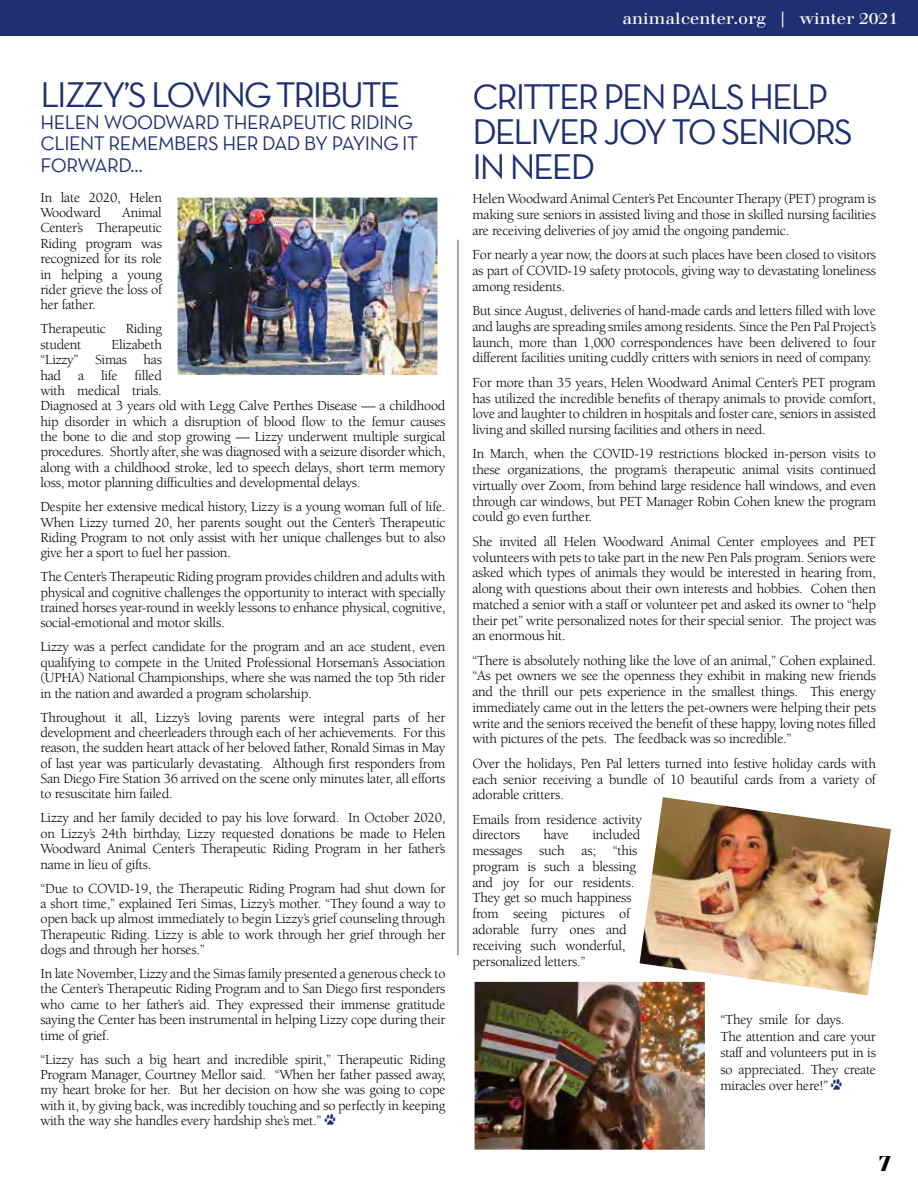
<style>
.page{position:relative;width:918px;height:1188px;background:#fff}
.page>*{position:absolute;margin:0;border:0;box-sizing:border-box;transform-origin:0 0}
.t1{font:36px/35px "Neutra Text Book Alt";letter-spacing:-.06em;color:#1e3071}
.t2{font:19.8px/21.8px "Neutra Text Book Alt";letter-spacing:-.025em;color:#1e3071}
.t3{font:800 18px "Pervinca Family";color:#000}
.t4{font:15.75px "Justus";color:#fff;scale:1.12 1}
.t5{font:14.25px/15.5px "Berkeley Std";letter-spacing:-.02em;color:#000;text-align:justify}
.s1{font-family:"Animal Tracks";font-size:13.5px;color:#1e3071}
</style>
<div class="page">
<div style="left:0;top:0;width:918px;height:36px;background:#1e3071"></div>
<img style="left:178px;top:198px;width:259px;height:176px">
<div style="left:175px;top:195px;width:265px;height:182px;border:2px solid #fff"></div>
<img style="left:476px;top:983px;width:228px;height:166px">
<div style="left:473px;top:980px;width:234px;height:172px;border:2px solid #fff"></div>
<img style="left:636px;top:797px;width:255px;height:202px">
<hr style="left:457px;top:240px;width:2px;height:715px;background:#1e3071">
<h1 class="t1" style="left:40px;top:76px;width:361px">LIZZY’S LOVING TRIBUTE</h1>
<h2 class="t2" style="left:40px;top:111px;width:379px">HELEN WOODWARD THERAPEUTIC RIDING<br>CLIENT REMEMBERS HER DAD BY PAYING IT<br>FORWARD…</h2>
<p class="t5" style="left:40px;top:190px;width:123px">In late 2020, Helen<br>Woodward</p>
<p class="t5" style="left:40px;top:205px;width:123px;text-indent:82px">Animal Center’s Therapeutic Riding program was recognized for its role in helping a young rider grieve the loss of her father.</p>
<p class="t5" style="left:40px;top:321px;width:67px">Therapeutic</p>
<p class="t5" style="left:126px;top:321px;width:38px">Riding</p>
<p class="t5" style="left:40px;top:337px;width:43px">student</p>
<p class="t5" style="left:40px;top:337px;width:407px;text-align:left;text-indent:71px">Elizabeth<br>“Lizzy” Simas has<br>had a life filled<br>with medical trials.<br>Diagnosed at 3 years old with Legg Calve Perthes Disease — a childhood hip disorder in which a disruption of blood flow to the femur causes the bone to die and stop growing — Lizzy underwent multiple surgical procedures. Shortly after, she was diagnosed with a seizure disorder which, along with a childhood stroke, led to speech delays, short term memory loss, motor planning difficulties and developmental delays.</p>
<p class="t5" style="left:40px;top:499px;width:407px">Despite her extensive medical history, Lizzy is a young woman full of life.<br>When Lizzy turned 20, her parents sought out the Center’s Therapeutic Riding Program to not only assist with her unique challenges but to also give her a sport to fuel her passion.</p>
<p class="t5" style="left:40px;top:569px;width:406px">The Center’s Therapeutic Riding program provides children and adults with physical and cognitive challenges the opportunity to interact with specially trained horses year-round in weekly lessons to enhance physical, cognitive, social-emotional and motor skills.</p>
<p class="t5" style="left:40px;top:639px;width:406px">Lizzy was a perfect candidate for the program and an ace student, even qualifying to compete in the United Professional Horseman’s Association (UPHA) National Championships, where she was named the top 5th rider in the nation and awarded a program scholarship.</p>
<p class="t5" style="left:40px;top:710px;width:407px">Throughout it all, Lizzy’s loving parents were integral parts of her development and cheerleaders through each of her achievements. For this reason, the sudden heart attack of her beloved father, Ronald Simas in May of last year was particularly devastating. Although first responders from San Diego Fire Station 36 arrived on the scene only minutes later, all efforts to resuscitate him failed.</p>
<p class="t5" style="left:40px;top:811px;width:407px">Lizzy and her family decided to pay his love forward. In October 2020, on Lizzy’s 24th birthday, Lizzy requested donations be made to Helen Woodward Animal Center’s Therapeutic Riding Program in her father’s name in lieu of gifts.</p>
<p class="t5" style="left:40px;top:881px;width:407px">“Due to COVID-19, the Therapeutic Riding Program had shut down for a short time,” explained Teri Simas, Lizzy’s mother. “They found a way to open back up almost immediately to begin Lizzy’s grief counseling through Therapeutic Riding. Lizzy is able to work through her grief through her dogs and through her horses.”</p>
<p class="t5" style="left:40px;top:966px;width:407px">In late November, Lizzy and the Simas family presented a generous check to the Center’s Therapeutic Riding Program and to San Diego first responders who came to her father’s aid. They expressed their immense gratitude saying the Center has been instrumental in helping Lizzy cope during their time of grief.</p>
<p class="t5" style="left:40px;top:1052px;width:407px">“Lizzy has such a big heart and incredible spirit,” Therapeutic Riding Program Manager, Courtney Mellor said. “When her father passed away, my heart broke for her. But her decision on how she was going to cope with it, by giving back, was incredibly touching and so perfectly in keeping with the way she handles every hardship she’s met.” <span class="s1">c</span></p>
<p class="t4" style="left:622px;top:9px;width:248px">animalcenter.org | winter 2021</p>
<h1 class="t1" style="left:472px;top:79px;width:382px">CRITTER PEN PALS HELP<br>DELIVER JOY TO SENIORS<br>IN NEED</h1>
<p class="t5" style="left:472px;top:191px;width:405px">Helen Woodward Animal Center’s Pet Encounter Therapy (PET) program is making sure seniors in assisted living and those in skilled nursing facilities are receiving deliveries of joy amid the ongoing pandemic.</p>
<p class="t5" style="left:472px;top:247px;width:405px">For nearly a year now, the doors at such places have been closed to visitors as part of COVID-19 safety protocols, giving way to devastating loneliness among residents.</p>
<p class="t5" style="left:472px;top:303px;width:405px">But since August, deliveries of hand-made cards and letters filled with love and laughs are spreading smiles among residents. Since the Pen Pal Project’s launch, more than 1,000 correspondences have been delivered to four different facilities uniting cuddly critters with seniors in need of company.</p>
<p class="t5" style="left:472px;top:375px;width:405px">For more than 35 years, Helen Woodward Animal Center’s PET program has utilized the incredible benefits of therapy animals to provide comfort, love and laughter to children in hospitals and foster care, seniors in assisted living and skilled nursing facilities and others in need.</p>
<p class="t5" style="left:472px;top:446px;width:405px">In March, when the COVID-19 restrictions blocked in-person visits to these organizations, the program’s therapeutic animal visits continued virtually over Zoom, from behind large residence hall windows, and even through car windows, but PET Manager Robin Cohen knew the program could go even further.</p>
<p class="t5" style="left:472px;top:534px;width:405px">She invited all Helen Woodward Animal Center employees and PET volunteers with pets to take part in the new Pen Pals program. Seniors were asked which types of animals they would be interested in hearing from, along with questions about their own interests and hobbies. Cohen then matched a senior with a staff or volunteer pet and asked its owner to “help their pet” write personalized notes for their special senior. The project was an enormous hit.</p>
<p class="t5" style="left:472px;top:653px;width:405px">“There is absolutely nothing like the love of an animal,” Cohen explained. “As pet owners we see the openness they exhibit in making new friends and the thrill our pets experience in the smallest things. This energy immediately came out in the letters the pet-owners were helping their pets write and the seniors received the benefit of these happy, loving notes filled with pictures of the pets. The feedback was so incredible.”</p>
<p class="t5" style="left:472px;top:756px;width:405px">Over the holidays, Pen Pal letters turned into festive holiday cards with each senior receiving a bundle of 10 beautiful cards from a variety of adorable critters.</p>
<p class="t5" style="left:472px;top:812px;width:171px">Emails from residence activity directors</p>
<p class="t5" style="left:472px;top:827px;width:170px;line-height:15.9px;text-align:left;text-indent:120px">included messages such as; “this program is such a blessing and joy for our residents.<br>They get so much happiness from seeing pictures of adorable furry ones and receiving such wonderful, personalized letters.”</p>
<p class="t5" style="left:544px;top:828px;width:27px">have</p>
<p class="t5" style="left:721px;top:1012px;width:157px;line-height:16.5px;text-align:left">“They smile for days.<br>The attention and care your staff and volunteers put in is so appreciated. They create miracles over here!” <span class="s1">c</span></p>
<p class="t3" style="left:879px;top:1155px;width:13px">7</p>
</div>
